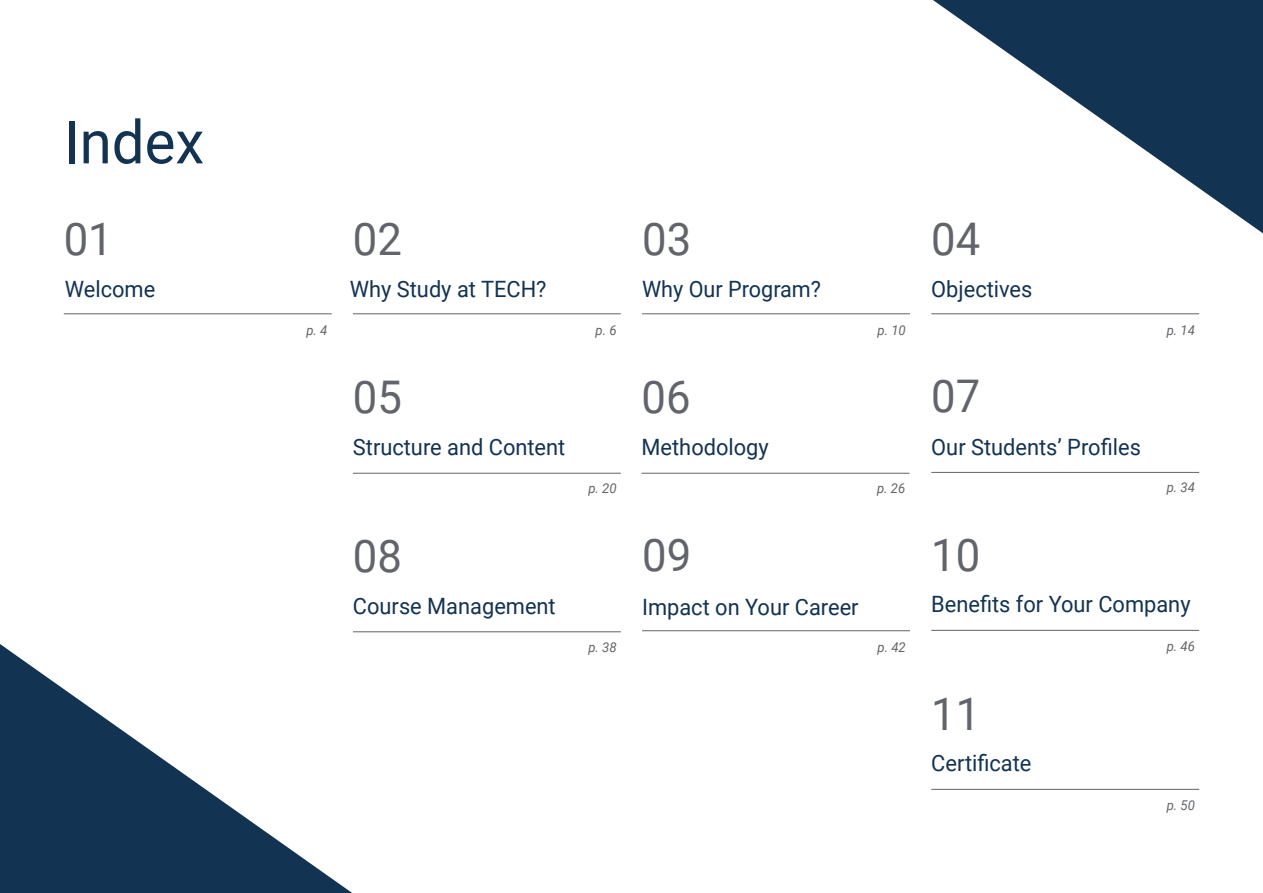
<style>
.page{position:relative;width:1263px;height:893px;background:#fff}
.page>*{position:absolute;margin:0;border:0;box-sizing:border-box;transform-origin:0 0}
.t1{font:60px "Roboto";color:#123352}
.t2{font:45px "Roboto";color:#61646a}
.t3{font:22.5px "Roboto";color:#123352}
.t4{font:22.5px "Roboto";color:#123352;scale:.96 1}
.t5{font:italic 13.5px "Roboto";color:#61646a}
</style>
<div class="page">
<hr style="left:64px;top:313px;width:268px;height:1px;background:#61646a">
<hr style="left:353px;top:473px;width:268px;height:1px;background:#61646a">
<hr style="left:353px;top:313px;width:268px;height:1px;background:#61646a">
<hr style="left:642px;top:473px;width:267px;height:1px;background:#61646a">
<hr style="left:642px;top:630px;width:268px;height:1px;background:#61646a">
<hr style="left:931px;top:630px;width:268px;height:1px;background:#61646a">
<hr style="left:931px;top:789px;width:268px;height:1px;background:#61646a">
<hr style="left:642px;top:313px;width:268px;height:1px;background:#61646a">
<hr style="left:931px;top:472px;width:268px;height:1px;background:#61646a">
<hr style="left:353px;top:631px;width:268px;height:1px;background:#61646a">
<hr style="left:931px;top:313px;width:268px;height:1px;background:#61646a">
<svg style="left:0;top:644px;width:352px;height:249px"></svg>
<svg style="left:933px;top:0;width:330px;height:233px"></svg>
<h1 class="t1" style="left:64px;top:100px;width:142px">Index</h1>
<h2 class="t2" style="left:64px;top:207px;width:51px">01</h2>
<h2 class="t2" style="left:353px;top:207px;width:51px">02</h2>
<h2 class="t2" style="left:642px;top:207px;width:51px">03</h2>
<h2 class="t2" style="left:931px;top:207px;width:51px">04</h2>
<p class="t3" style="left:65px;top:273px;width:92px">Welcome</p>
<p class="t3" style="left:931px;top:273px;width:103px">Objectives</p>
<p class="t4" style="left:642px;top:273px;width:188px">Why Our Program?</p>
<p class="t3" style="left:350px;top:273px;width:198px">Why Study at TECH?</p>
<p class="t5" style="left:306px;top:321px;width:23px">p. 4</p>
<h2 class="t2" style="left:353px;top:366px;width:51px">05</h2>
<p class="t3" style="left:353px;top:432px;width:214px">Structure and Content</p>
<h2 class="t2" style="left:353px;top:524px;width:51px">08</h2>
<p class="t5" style="left:596px;top:321px;width:23px">p. 6</p>
<p class="t5" style="left:588px;top:479px;width:30px">p. 20</p>
<h2 class="t2" style="left:642px;top:366px;width:51px">06</h2>
<p class="t3" style="left:641px;top:432px;width:129px">Methodology</p>
<p class="t5" style="left:877px;top:321px;width:30px">p. 10</p>
<p class="t5" style="left:877px;top:479px;width:30px">p. 26</p>
<h2 class="t2" style="left:931px;top:365px;width:51px">07</h2>
<p class="t3" style="left:931px;top:431px;width:211px">Our Students’ Profiles</p>
<h2 class="t2" style="left:642px;top:523px;width:51px">09</h2>
<h2 class="t2" style="left:931px;top:523px;width:51px">10</h2>
<p class="t5" style="left:1167px;top:321px;width:30px">p. 14</p>
<p class="t5" style="left:1167px;top:478px;width:30px">p. 34</p>
<p class="t3" style="left:353px;top:590px;width:204px">Course Management</p>
<p class="t5" style="left:588px;top:638px;width:30px">p. 38</p>
<p class="t3" style="left:642px;top:591px;width:218px">Impact on Your Career</p>
<p class="t3" style="left:931px;top:589px;width:261px">Benefits for Your Company</p>
<p class="t5" style="left:877px;top:638px;width:30px">p. 42</p>
<p class="t5" style="left:1167px;top:637px;width:30px">p. 46</p>
<h2 class="t2" style="left:931px;top:682px;width:51px">11</h2>
<p class="t3" style="left:931px;top:748px;width:102px">Certificate</p>
<p class="t5" style="left:1167px;top:796px;width:30px">p. 50</p>
</div>
